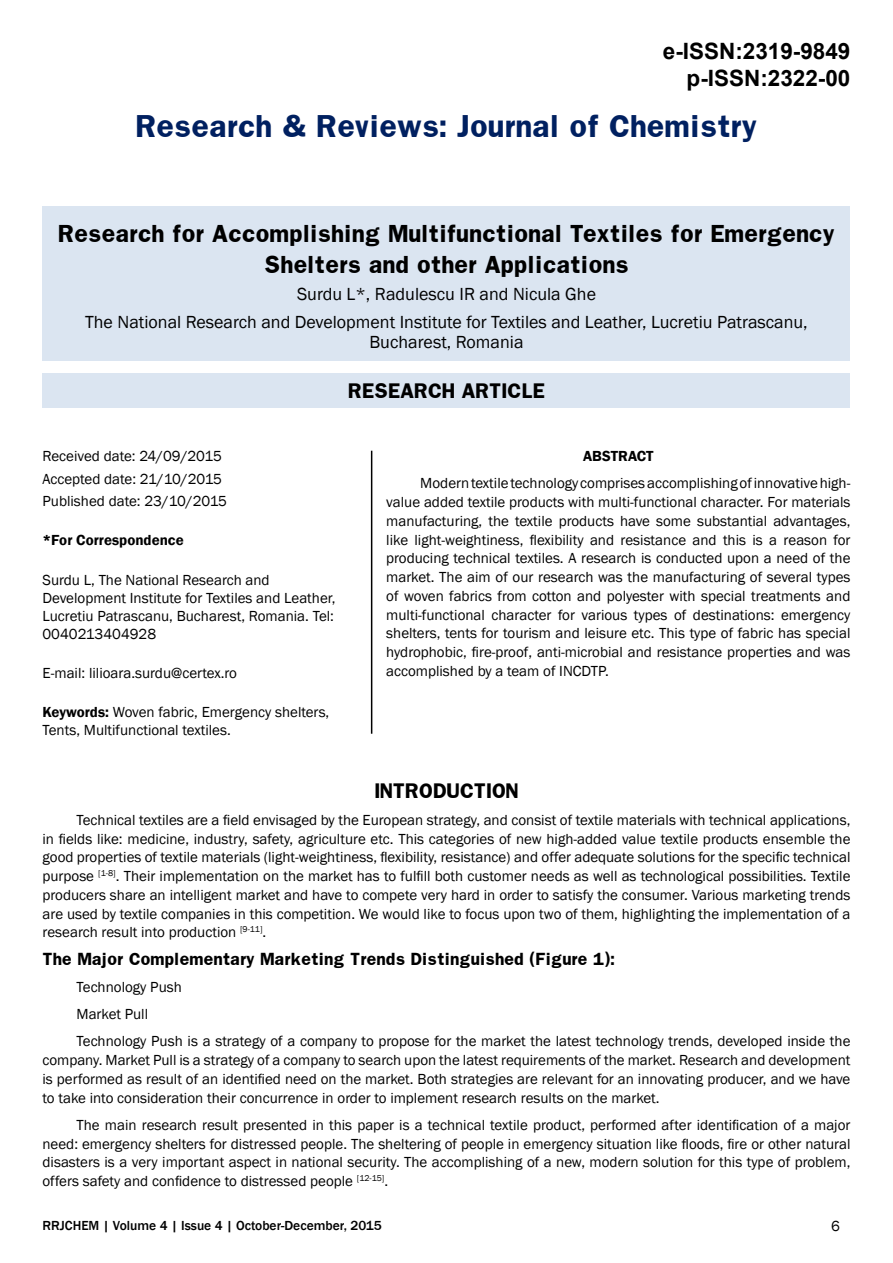
<style>
.page{position:relative;width:893px;height:1263px;background:#fff}
.page>*{position:absolute;margin:0;border:0;box-sizing:border-box;transform-origin:0 0}
.t1{font:700 27px "Franklin";color:#002060}
.t2{font:700 22.5px/27px "Arial";color:#000;text-align:right}
.t3{font:700 21px/31.5px "Franklin";color:#000;text-align:center}
.t4{font:18px/28.3px "Franklin Gothic";color:#000;text-align:center}
.t5{font:700 18px "Franklin";color:#000}
.t6{font:15px/18.8px "Franklin Gothic";color:#000;text-align:justify}
.t7{font:700 15px "Franklin";color:#000}
.t8{font:600 15px "Franklin Gothic";color:#000}
.t9{font:500 13.5px "Franklin Gothic";color:#000}
.s1{font-weight:600}
</style>
<div class="page">
<div style="left:43px;top:206px;width:807px;height:155px;background:#dbe5f1"></div>
<div style="left:43px;top:374px;width:807px;height:34px;background:#dbe5f1"></div>
<hr style="left:371px;top:451px;width:1px;height:283px;background:#000">
<h2 class="t2" style="left:663px;top:38px;width:189px">e-ISSN:2319-9849 p-ISSN:2322-00</h2>
<h1 class="t1" style="left:136px;top:108px;width:623px">Research &amp; Reviews: Journal of Chemistry</h1>
<h3 class="t3" style="left:58px;top:217px;width:778px">Research for Accomplishing Multifunctional Textiles for Emergency<br>Shelters and other Applications</h3>
<p class="t4" style="left:85px;top:280px;width:724px">Surdu L*, Radulescu IR and Nicula Ghe<br>The National Research and Development Institute for Textiles and Leather, Lucretiu Patrascanu,</p>
<p class="t4" style="left:369px;top:328px;width:156px">Bucharest, Romania</p>
<p class="t5" style="left:348px;top:378px;width:198px">RESEARCH ARTICLE</p>
<p class="t6" style="left:43px;top:445px;width:186px;line-height:22.5px;text-align:left">Received date: 24/09/2015<br>Accepted date: 21/10/2015<br>Published date: 23/10/2015</p>
<p class="t8" style="left:43px;top:531px;width:143px">*For Correspondence</p>
<p class="t6" style="left:43px;top:571px;width:295px;line-height:18px;text-align:left">Surdu L, The National Research and Development Institute for Textiles and Leather, Lucretiu Patrascanu, Bucharest, Romania. Tel:<br>0040213404928</p>
<p class="t6" style="left:43px;top:664px;width:196px">E-mail: lilioara.surdu@certex.ro</p>
<p class="t6" style="left:43px;top:703px;width:288px;line-height:18px"><span class="s1">Keywords:</span> Woven fabric, Emergency shelters,<br>Tents, Multifunctional textiles.</p>
<p class="t8" style="left:583px;top:447px;width:72px">ABSTRACT</p>
<p class="t6" style="left:386px;top:474px;width:466px;text-indent:34px">Modern textile technology comprises accomplishing of innovative high&shy;value added textile products with multi-functional character. For materials manufacturing, the textile products have some substantial advantages, like light-weightiness, flexibility and resistance and this is a reason for producing technical textiles. A research is conducted upon a need of the market. The aim of our research was the manufacturing of several types of woven fabrics from cotton and polyester with special treatments and multi-functional character for various types of destinations: emergency shelters, tents for tourism and leisure etc. This type of fabric has special hydrophobic, fire-proof, anti-microbial and resistance properties and was accomplished by a team of INCDTP.</p>
<p class="t5" style="left:374px;top:778px;width:146px">INTRODUCTION</p>
<p class="t6" style="left:43px;top:811px;width:809px;text-indent:34px">Technical textiles are a field envisaged by the European strategy, and consist of textile materials with technical applications, in fields like: medicine, industry, safety, agriculture etc. This categories of new high-added value textile products ensemble the good properties of textile materials (light-weightiness, flexibility, resistance) and offer adequate solutions for the specific technical purpose <sup>[1-8]</sup>. Their implementation on the market has to fulfill both customer needs as well as technological possibilities. Textile producers share an intelligent market and have to compete very hard in order to satisfy the consumer. Various marketing trends are used by textile companies in this competition. We would like to focus upon two of them, highlighting the implementation of a research result into production <sup>[9-11]</sup>.</p>
<p class="t7" style="left:43px;top:948px;width:574px">The Major Complementary Marketing Trends Distinguished (Figure 1):</p>
<p class="t6" style="left:77px;top:973px;width:775px;line-height:27.3px;text-align:left">Technology Push<br>Market Pull<br>Technology Push is a strategy of a company to propose for the market the latest technology trends, developed inside the</p>
<p class="t6" style="left:43px;top:1051px;width:809px">company. Market Pull is a strategy of a company to search upon the latest requirements of the market. Research and development is performed as result of an identified need on the market. Both strategies are relevant for an innovating producer, and we have to take into consideration their concurrence in order to implement research results on the market.</p>
<p class="t6" style="left:43px;top:1116px;width:809px;text-indent:34px">The main research result presented in this paper is a technical textile product, performed after identification of a major need: emergency shelters for distressed people. The sheltering of people in emergency situation like floods, fire or other natural disasters is a very important aspect in national security. The accomplishing of a new, modern solution for this type of problem, offers safety and confidence to distressed people <sup>[12-15]</sup>.</p>
<p class="t9" style="left:43px;top:1217px;width:341px">RRJCHEM | Volume 4 | Issue 4 | October-December, 2015</p>
<p class="t6" style="left:831px;top:1217px;width:10px">6</p>
</div>
